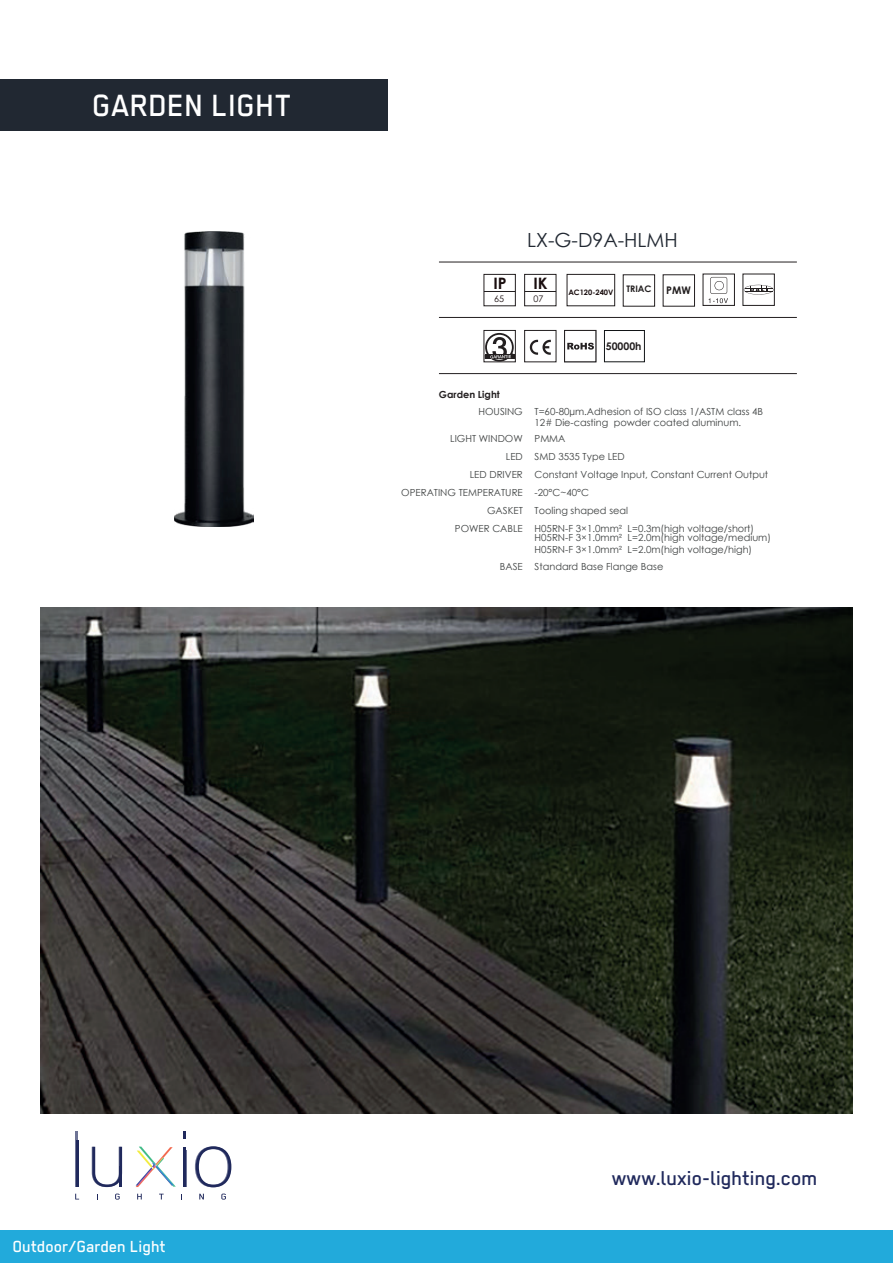
<style>
.page{position:relative;width:893px;height:1263px;background:#fff}
.page>*{position:absolute;margin:0;border:0;box-sizing:border-box;transform-origin:0 0}
.t1{font:500 34.5px "Regular";color:#fff}
.t2{font:500 22.5px "Regular";color:#20295c}
.t3{font:19.5px "Century Gothic";color:#212832}
.t4{font:500 18px "Regular";color:#fff}
.t5{font:700 15.75px "Century Gothic";color:#190d0e}
.t6{font:700 10.5px "Century Gothic";color:#231f20}
.t7{font:9.75px/18px "Century Gothic";color:#3e4141}
.t8{font:700 9.75px "Century Gothic";color:#231f20}
.t9{font:700 9px "Century Gothic";color:#231f20}
.t10{font:9px "Century Gothic";color:#190d0e}
.t11{font:700 7.5px "Century Gothic";color:#190d0e}
</style>
<div class="page">
<div style="left:484px;top:330px;width:32px;height:32px;border:1px solid #231f20"></div>
<svg style="left:485px;top:333px;width:30px;height:29px"></svg>
<div style="left:604px;top:330px;width:41px;height:32px;border:1px solid #111416"></div>
<div style="left:0;top:79px;width:388px;height:51px;background:#212832"></div>
<svg style="left:136px;top:1147px;width:40px;height:40px"></svg>
<hr style="left:183px;top:1147px;width:2px;height:40px;background:#20295c">
<hr style="left:76px;top:1140px;width:3px;height:47px;background:#20295c">
<hr style="left:75px;top:1131px;width:3px;height:56px;background:#20295c">
<svg style="left:92px;top:1147px;width:30px;height:40px"></svg>
<hr style="left:120px;top:1167px;width:2px;height:20px;background:#20295c">
<hr style="left:184px;top:1150px;width:2px;height:37px;background:#20295c">
<svg style="left:183px;top:1131px;width:2px;height:8px"></svg>
<svg style="left:195px;top:1146px;width:36px;height:41px"></svg>
<svg style="left:75px;top:1194px;width:4px;height:5px"></svg>
<svg style="left:115px;top:1193px;width:5px;height:6px"></svg>
<svg style="left:137px;top:1194px;width:5px;height:5px"></svg>
<svg style="left:159px;top:1194px;width:5px;height:5px"></svg>
<svg style="left:199px;top:1194px;width:5px;height:5px"></svg>
<svg style="left:221px;top:1193px;width:5px;height:6px"></svg>
<hr style="left:439px;top:373px;width:358px;height:1px;background:#231f20">
<hr style="left:439px;top:317px;width:358px;height:1px;background:#231f20">
<hr style="left:439px;top:262px;width:358px;height:1px;background:#231f20">
<div style="left:524px;top:330px;width:32px;height:32px;border:1px solid #231f20"></div>
<svg style="left:530px;top:340px;width:21px;height:15px"></svg>
<div style="left:564px;top:330px;width:32px;height:32px;border:1px solid #231f20"></div>
<svg style="left:567px;top:343px;width:27px;height:7px"></svg>
<div style="left:484px;top:274px;width:32px;height:32px;border:1px solid #231f20"></div>
<hr style="left:484px;top:291px;width:31px;height:1px;background:#231f20">
<div style="left:524px;top:274px;width:32px;height:32px;border:1px solid #231f20"></div>
<hr style="left:525px;top:291px;width:31px;height:1px;background:#231f20">
<div style="left:567px;top:274px;width:48px;height:32px;border:1px solid #231f20"></div>
<div style="left:0;top:1230px;width:893px;height:33px;background:#22aadb"></div>
<div style="left:743px;top:274px;width:32px;height:32px;border:1px solid #231f20"></div>
<svg style="left:744px;top:284px;width:29px;height:11px"></svg>
<div style="left:703px;top:274px;width:32px;height:32px;border:1px solid #231f20"></div>
<svg style="left:709px;top:277px;width:19px;height:26px"></svg>
<img style="left:175px;top:231px;width:79px;height:295px">
<img style="left:40px;top:607px;width:813px;height:507px">
<h1 class="t1" style="left:93px;top:86px;width:200px">GARDEN LIGHT</h1>
<h3 class="t5" style="left:493px;top:271px;width:15px">IP</h3>
<p class="t10" style="left:494px;top:293px;width:11px">65</p>
<p class="t8" style="left:439px;top:387px;width:62px">Garden Light</p>
<h3 class="t3" style="left:527px;top:227px;width:152px">LX-G-D9A-HLMH</h3>
<h3 class="t5" style="left:533px;top:271px;width:16px">IK</h3>
<p class="t10" style="left:533px;top:293px;width:11px">07</p>
<p class="t11" style="left:568px;top:286px;width:46px">AC120-240V</p>
<p class="t9" style="left:626px;top:282px;width:27px">TRIAC</p>
<p class="t6" style="left:666px;top:282px;width:26px">PMW</p>
<p class="t6" style="left:606px;top:338px;width:37px">50000h</p>
<p class="t7" style="left:535px;top:402px;width:230px">T=60-80µm.Adhesion of ISO class 1/ASTM class 4B</p>
<p class="t7" style="left:535px;top:429px;width:32px">PMMA</p>
<p class="t7" style="left:535px;top:465px;width:235px">Constant Voltage Input, Constant Current Output -20°C~40°C</p>
<p class="t7" style="left:478px;top:402px;width:46px">HOUSING</p>
<p class="t7" style="left:450px;top:429px;width:74px">LIGHT WINDOW</p>
<p class="t7" style="left:401px;top:465px;width:123px;text-align:right">LED DRIVER<br>OPERATING TEMPERATURE<br>GASKET<br>POWER CABLE</p>
<p class="t7" style="left:500px;top:558px;width:24px">BASE</p>
<p class="t7" style="left:535px;top:413px;width:208px">12# Die-casting powder coated aluminum.</p>
<p class="t7" style="left:506px;top:447px;width:120px">LED SMD 3535 Type LED</p>
<p class="t7" style="left:535px;top:501px;width:221px">Tooling shaped seal<br>H05RN-F 3×1.0mm² L=0.3m(high voltage/short)</p>
<p class="t7" style="left:535px;top:531px;width:238px;line-height:11.7px">H05RN-F 3×1.0mm² L=2.0m(high voltage/medium)<br>H05RN-F 3×1.0mm² L=2.0m(high voltage/high)</p>
<p class="t7" style="left:535px;top:558px;width:130px">Standard Base Flange Base</p>
<h3 class="t4" style="left:13px;top:1236px;width:155px">Outdoor/Garden Light</h3>
<h2 class="t2" style="left:612px;top:1165px;width:207px">www.luxio-lighting.com</h2>
</div>
